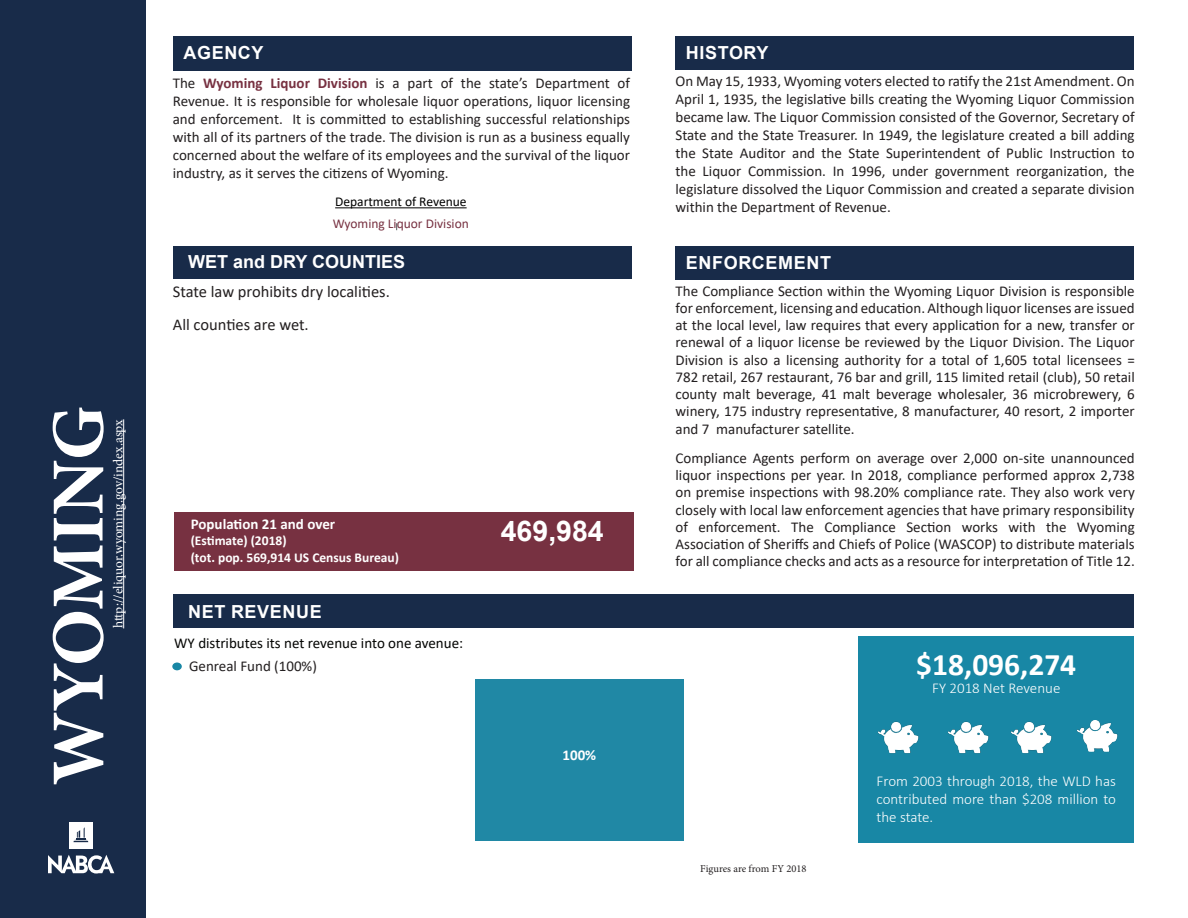
<style>
.page{position:relative;width:1188px;height:918px;background:#fff}
.page>*{position:absolute;margin:0;border:0;box-sizing:border-box;transform-origin:0 0}
.t1{font:700 75px "Minion Pro";letter-spacing:-.005em;color:#fff}
.t2{font:700 31.5px "Calibri";color:#fff}
.t3{font:700 28.5px "Arial";color:#fff}
.t4{font:700 18px "Arial";letter-spacing:.035em;color:#fff}
.t5{font:700 18px "Arial";color:#fff}
.t6{font:16.5px "Calibri";color:#231f20}
.t7{font:15px/17.2px "Calibri";color:#231f20;text-align:justify}
.t8{font:300 15px/18px "Calibri";color:#fff;text-align:justify}
.t9{font:15px "Calibri";color:#040503}
.t10{font:700 15px "Calibri";color:#fff}
.t11{font:700 13.5px/16.2px "Calibri";color:#fff}
.t12{font:13.5px "Minion Pro";letter-spacing:-.005em;color:#fff}
.t13{font:13.5px "Calibri";color:#773141}
.t14{font:13.5px "Calibri";color:#000}
.t15{font:10.5px "Minion Pro";color:#231f20}
.s1{font-weight:700;color:#773141}
</style>
<div class="page">
<hr style="left:335px;top:207px;width:132px;height:1px;background:#000">
<div style="left:0;top:0;width:145px;height:918px;background:#182b49"></div>
<hr style="left:123px;top:419px;width:1px;height:209px;background:#fff">
<div style="left:859px;top:636px;width:275px;height:207px;background:#1887a5"></div>
<svg style="left:48px;top:855px;width:66px;height:19px"></svg>
<div style="left:69px;top:822px;width:23px;height:26px;background:#fff"></div>
<svg style="left:74px;top:827px;width:14px;height:15px"></svg>
<div style="left:173px;top:36px;width:459px;height:34px;background:#182b49"></div>
<div style="left:173px;top:246px;width:459px;height:33px;background:#182b49"></div>
<div style="left:173px;top:595px;width:961px;height:33px;background:#182b49"></div>
<div style="left:676px;top:36px;width:458px;height:33px;background:#182b49"></div>
<div style="left:172px;top:663px;width:10px;height:7px;background:#1887a5;border-radius:50%"></div>
<img style="left:1077px;top:720px;width:41px;height:32px">
<img style="left:1011px;top:721px;width:41px;height:33px">
<img style="left:948px;top:721px;width:41px;height:33px">
<img style="left:878px;top:721px;width:41px;height:33px">
<div style="left:174px;top:512px;width:460px;height:59px;background:#773141"></div>
<div style="left:676px;top:246px;width:458px;height:34px;background:#182b49"></div>
<div style="left:475px;top:679px;width:208px;height:162px;background:#2088a5"></div>
<p class="t1" style="left:26px;top:785px;width:381px;rotate:-90deg">WYOMING</p>
<p class="t12" style="left:109px;top:628px;width:211px;rotate:-90deg">http://eliquor.wyoming.gov/index.aspx</p>
<p class="t4" style="left:183px;top:40px;width:82px">AGENCY</p>
<p class="t4" style="left:686px;top:40px;width:84px">HISTORY</p>
<p class="t7" style="left:173px;top:74px;width:459px;line-height:18px">The <span class="s1">Wyoming Liquor Division</span> is a part of the state’s Department of Revenue. It is responsible for wholesale liquor operations, liquor licensing and enforcement. It is committed to establishing successful relationships with all of its partners of the trade. The division is run as a business equally concerned about the welfare of its employees and the survival of the liquor industry, as it serves the citizens of Wyoming.</p>
<p class="t14" style="left:335px;top:192px;width:133px">Department of Revenue</p>
<p class="t13" style="left:333px;top:215px;width:138px">Wyoming Liquor Division</p>
<p class="t5" style="left:188px;top:249px;width:219px">WET and DRY COUNTIES</p>
<p class="t6" style="left:173px;top:280px;width:219px">State law prohibits dry localities.</p>
<p class="t6" style="left:173px;top:313px;width:137px">All counties are wet.</p>
<p class="t10" style="left:191px;top:514px;width:146px">Population 21 and over</p>
<p class="t11" style="left:191px;top:533px;width:210px">(Estimate) (2018)<br>(tot. pop. 569,914 US Census Bureau)</p>
<p class="t4" style="left:188px;top:599px;width:135px">NET REVENUE</p>
<p class="t9" style="left:174px;top:633px;width:290px">WY distributes its net revenue into one avenue:</p>
<p class="t7" style="left:189px;top:657px;width:129px">Genreal Fund (100%)</p>
<p class="t3" style="left:501px;top:511px;width:104px">469,984</p>
<p class="t10" style="left:563px;top:745px;width:35px">100%</p>
<p class="t7" style="left:676px;top:72px;width:461px;line-height:18px">On May 15, 1933, Wyoming voters elected to ratify the 21st Amendment. On April 1, 1935, the legislative bills creating the Wyoming Liquor Commission became law. The Liquor Commission consisted of the Governor, Secretary of State and the State Treasurer. In 1949, the legislature created a bill adding the State Auditor and the State Superintendent of Public Instruction to the Liquor Commission. In 1996, under government reorganization, the legislature dissolved the Liquor Commission and created a separate division within the Department of Revenue.</p>
<p class="t4" style="left:686px;top:250px;width:147px">ENFORCEMENT</p>
<p class="t7" style="left:676px;top:282px;width:461px">The Compliance Section within the Wyoming Liquor Division is responsible for enforcement, licensing and education. Although liquor licenses are issued at the local level, law requires that every application for a new, transfer or renewal of a liquor license be reviewed by the Liquor Division. The Liquor Division is also a licensing authority for a total of 1,605 total licensees = 782 retail, 267 restaurant, 76 bar and grill, 115 limited retail (club), 50 retail county malt beverage, 41 malt beverage wholesaler, 36 microbrewery, 6 winery, 175 industry representative, 8 manufacturer, 40 resort, 2 importer and 7 manufacturer satellite.</p>
<p class="t7" style="left:676px;top:449px;width:461px">Compliance Agents perform on average over 2,000 on-site unannounced liquor inspections per year. In 2018, compliance performed approx 2,738 on premise inspections with 98.20% compliance rate. They also work very closely with local law enforcement agencies that have primary responsibility of enforcement. The Compliance Section works with the Wyoming Association of Sheriffs and Chiefs of Police (WASCOP) to distribute materials for all compliance checks and acts as a resource for interpretation of Title 12.</p>
<p class="t2" style="left:916px;top:642px;width:161px">$18,096,274</p>
<p class="t8" style="left:932px;top:679px;width:130px">FY 2018 Net Revenue</p>
<p class="t15" style="left:700px;top:861px;width:108px">Figures are from FY 2018</p>
<p class="t8" style="left:877px;top:772px;width:241px">From 2003 through 2018, the WLD has contributed more than $208 million to the state.</p>
</div>
